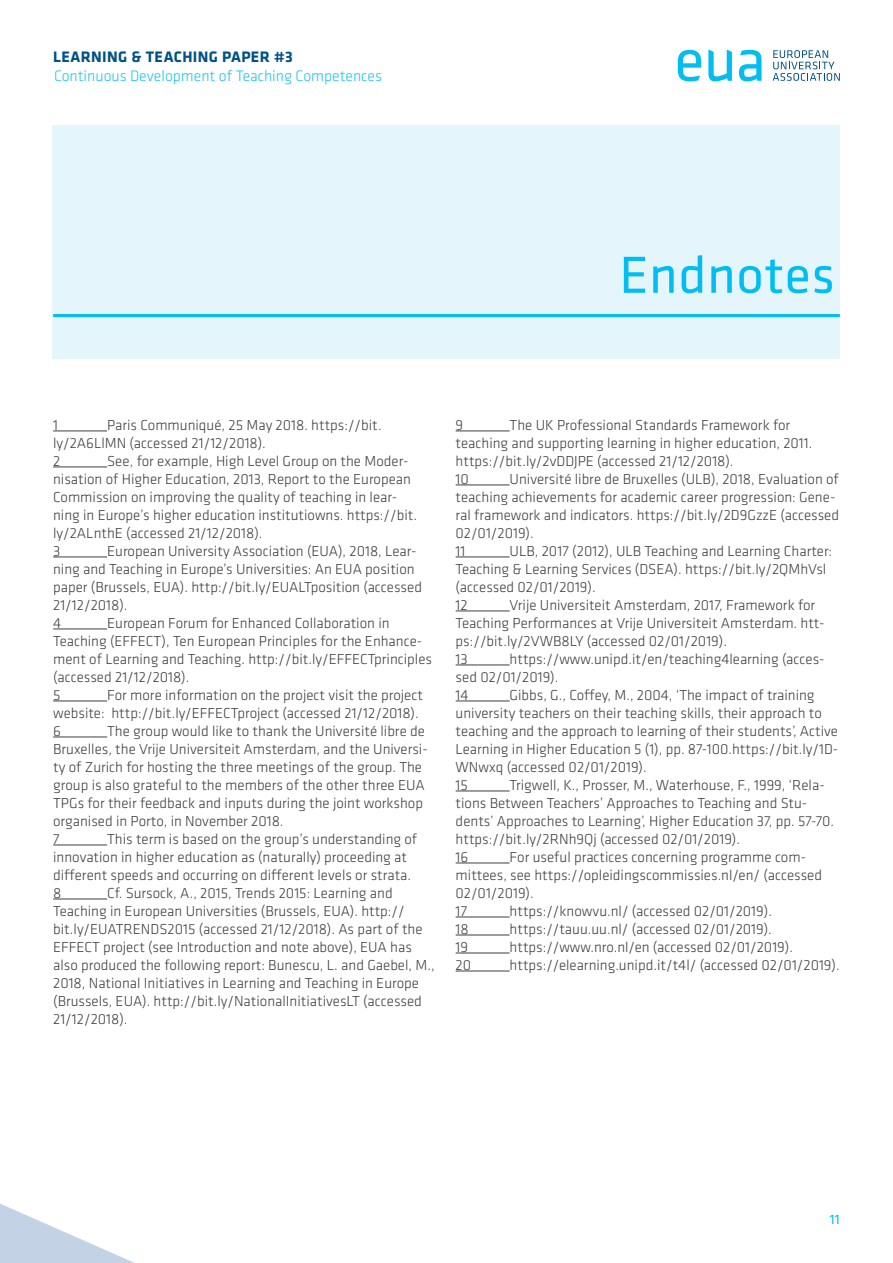
<style>
.page{position:relative;width:893px;height:1263px;background:#fff}
.page>*{position:absolute;margin:0;border:0;box-sizing:border-box;transform-origin:0 0}
.TITRE_1{font:54px "Klavika Basic";letter-spacing:.01em;color:#01bdf2}
.t1{font:300 15.75px "Klavika Basic";color:#21c2f3}
.t2{font:700 15.75px "Klavika Basic";letter-spacing:.025em;color:#005285}
.t3{font:300 15px/18px "Klavika Basic";color:#3e3e3f}
.t4{font:14.25px "Klavika Basic";color:#01bdf2}
</style>
<div class="page">
<svg style="left:708px;top:50px;width:24px;height:31px"></svg>
<svg style="left:678px;top:50px;width:23px;height:31px"></svg>
<svg style="left:739px;top:50px;width:22px;height:31px"></svg>
<svg style="left:773px;top:50px;width:67px;height:31px"></svg>
<svg style="left:0;top:1203px;width:134px;height:60px"></svg>
<div style="left:53px;top:125px;width:787px;height:233px;background:#e5f5fc"></div>
<hr style="left:53px;top:314px;width:787px;height:3px;background:#01bdf2">
<hr style="left:53px;top:431px;width:54px;height:1px;background:#3e3e3f">
<hr style="left:53px;top:467px;width:54px;height:1px;background:#3e3e3f">
<hr style="left:53px;top:557px;width:54px;height:1px;background:#3e3e3f">
<hr style="left:53px;top:629px;width:54px;height:1px;background:#3e3e3f">
<hr style="left:53px;top:701px;width:54px;height:1px;background:#3e3e3f">
<hr style="left:53px;top:737px;width:54px;height:1px;background:#3e3e3f">
<hr style="left:53px;top:845px;width:54px;height:1px;background:#3e3e3f">
<hr style="left:53px;top:899px;width:54px;height:1px;background:#3e3e3f">
<hr style="left:456px;top:431px;width:54px;height:1px;background:#3e3e3f">
<hr style="left:456px;top:485px;width:54px;height:1px;background:#3e3e3f">
<hr style="left:456px;top:557px;width:54px;height:1px;background:#3e3e3f">
<hr style="left:456px;top:611px;width:54px;height:1px;background:#3e3e3f">
<hr style="left:456px;top:665px;width:54px;height:1px;background:#3e3e3f">
<hr style="left:456px;top:701px;width:54px;height:1px;background:#3e3e3f">
<hr style="left:456px;top:791px;width:54px;height:1px;background:#3e3e3f">
<hr style="left:456px;top:863px;width:54px;height:1px;background:#3e3e3f">
<hr style="left:456px;top:917px;width:54px;height:1px;background:#3e3e3f">
<hr style="left:456px;top:935px;width:54px;height:1px;background:#3e3e3f">
<hr style="left:456px;top:953px;width:54px;height:1px;background:#3e3e3f">
<hr style="left:456px;top:971px;width:54px;height:1px;background:#3e3e3f">
<p class="t2" style="left:53px;top:45px;width:241px">LEARNING &amp; TEACHING PAPER #3</p>
<p class="t1" style="left:54px;top:66px;width:329px">Continuous Development of Teaching Competences</p>
<p class="TITRE_1" style="left:619px;top:240px;width:217px">Endnotes</p>
<p class="t3" style="left:53px;top:416px;width:330px;text-indent:54px">Paris Communiqué, 25 May 2018. https://bit. ly/2A6LlMN (accessed 21/12/2018).</p>
<p class="t3" style="left:53px;top:452px;width:9px">2</p>
<p class="t3" style="left:53px;top:416px;width:6px">1</p>
<p class="t3" style="left:53px;top:452px;width:366px;text-indent:54px">See, for example, High Level Group on the Moder&shy;nisation of Higher Education, 2013, Report to the European Commission on improving the quality of teaching in lear&shy;ning in Europe’s higher education institutiowns. https://bit. ly/2ALnthE (accessed 21/12/2018).</p>
<p class="t3" style="left:53px;top:542px;width:9px">3</p>
<p class="t3" style="left:53px;top:542px;width:370px;text-indent:54px">European University Association (EUA), 2018, Lear&shy;ning and Teaching in Europe’s Universities: An EUA position paper (Brussels, EUA). http://bit.ly/EUALTposition (accessed 21/12/2018).</p>
<p class="t3" style="left:53px;top:614px;width:10px">4</p>
<p class="t3" style="left:53px;top:614px;width:380px;text-indent:54px">European Forum for Enhanced Collaboration in Teaching (EFFECT), Ten European Principles for the Enhance&shy;ment of Learning and Teaching. http://bit.ly/EFFECTprinciples (accessed 21/12/2018).</p>
<p class="t3" style="left:53px;top:686px;width:9px">5</p>
<p class="t3" style="left:53px;top:686px;width:371px;text-align:right">For more information on the project visit the project website: http://bit.ly/EFFECTproject (accessed 21/12/2018).</p>
<p class="t3" style="left:53px;top:722px;width:9px">6</p>
<p class="t3" style="left:53px;top:722px;width:376px;text-indent:54px">The group would like to thank the Université libre de Bruxelles, the Vrije Universiteit Amsterdam, and the Universi&shy;ty of Zurich for hosting the three meetings of the group. The group is also grateful to the members of the other three EUA TPGs for their feedback and inputs during the joint workshop organised in Porto, in November 2018.</p>
<p class="t3" style="left:53px;top:830px;width:8px">7</p>
<p class="t3" style="left:53px;top:830px;width:366px;text-indent:54px">This term is based on the group’s understanding of innovation in higher education as (naturally) proceeding at different speeds and occurring on different levels or strata.</p>
<p class="t3" style="left:53px;top:884px;width:10px">8</p>
<p class="t3" style="left:53px;top:884px;width:383px;text-indent:54px">Cf. Sursock, A., 2015, Trends 2015: Learning and Teaching in European Universities (Brussels, EUA). http:// bit.ly/EUATRENDS2015 (accessed 21/12/2018). As part of the EFFECT project (see Introduction and note above), EUA has also produced the following report: Bunescu, L. and Gaebel, M., 2018, National Initiatives in Learning and Teaching in Europe (Brussels, EUA). http://bit.ly/NationalInitiativesLT (accessed 21/12/2018).</p>
<p class="t3" style="left:456px;top:416px;width:358px;text-indent:54px">The UK Professional Standards Framework for teaching and supporting learning in higher education, 2011. https://bit.ly/2vDDJPE (accessed 21/12/2018).</p>
<p class="t3" style="left:456px;top:470px;width:15px">10</p>
<p class="t3" style="left:456px;top:416px;width:9px">9</p>
<p class="t3" style="left:456px;top:470px;width:385px;text-indent:54px">Université libre de Bruxelles (ULB), 2018, Evaluation of teaching achievements for academic career progression: Gene&shy;ral framework and indicators. https://bit.ly/2D9GzzE (accessed 02/01/2019).</p>
<p class="t3" style="left:456px;top:542px;width:11px">11</p>
<p class="t3" style="left:456px;top:542px;width:378px;text-indent:54px">ULB, 2017 (2012), ULB Teaching and Learning Charter:<br>Teaching &amp; Learning Services (DSEA). https://bit.ly/2QMhVsl (accessed 02/01/2019).</p>
<p class="t3" style="left:456px;top:596px;width:14px">12</p>
<p class="t3" style="left:456px;top:596px;width:370px;text-indent:54px">Vrije Universiteit Amsterdam, 2017, Framework for<br>Teaching Performances at Vrije Universiteit Amsterdam. htt&shy;ps://bit.ly/2VWB8LY (accessed 02/01/2019).</p>
<p class="t3" style="left:456px;top:650px;width:14px">13</p>
<p class="t3" style="left:456px;top:650px;width:370px;text-indent:54px">https://www.unipd.it/en/teaching4learning (acces&shy;sed 02/01/2019).</p>
<p class="t3" style="left:456px;top:686px;width:14px">14</p>
<p class="t3" style="left:456px;top:686px;width:384px;text-indent:54px">Gibbs, G., Coffey, M., 2004, ‘The impact of training university teachers on their teaching skills, their approach to teaching and the approach to learning of their students’, Active Learning in Higher Education 5 (1), pp. 87-100.https://bit.ly/1D-WNwxq (accessed 02/01/2019).</p>
<p class="t3" style="left:456px;top:776px;width:14px">15</p>
<p class="t3" style="left:456px;top:776px;width:380px;text-indent:54px">Trigwell, K., Prosser, M., Waterhouse, F., 1999, ‘Rela&shy;tions Between Teachers’ Approaches to Teaching and Stu&shy;dents’ Approaches to Learning’, Higher Education 37, pp. 57-70. https://bit.ly/2RNh9Qj (accessed 02/01/2019).</p>
<p class="t3" style="left:456px;top:848px;width:14px">16</p>
<p class="t3" style="left:456px;top:848px;width:368px;text-indent:54px">For useful practices concerning programme com&shy;mittees, see https://opleidingscommissies.nl/en/ (accessed<br>02/01/2019).</p>
<p class="t3" style="left:456px;top:902px;width:13px">17</p>
<p class="t3" style="left:510px;top:902px;width:264px">https://knowvu.nl/ (accessed 02/01/2019).</p>
<p class="t3" style="left:456px;top:920px;width:15px">18</p>
<p class="t3" style="left:510px;top:920px;width:264px">https://tauu.uu.nl/ (accessed 02/01/2019).</p>
<p class="t3" style="left:456px;top:938px;width:14px">19</p>
<p class="t3" style="left:510px;top:938px;width:285px">https://www.nro.nl/en (accessed 02/01/2019).</p>
<p class="t3" style="left:456px;top:956px;width:17px">20</p>
<p class="t3" style="left:510px;top:956px;width:332px">https://elearning.unipd.it/t4l/ (accessed 02/01/2019).</p>
<p class="t4" style="left:830px;top:1210px;width:11px">11</p>
</div>
